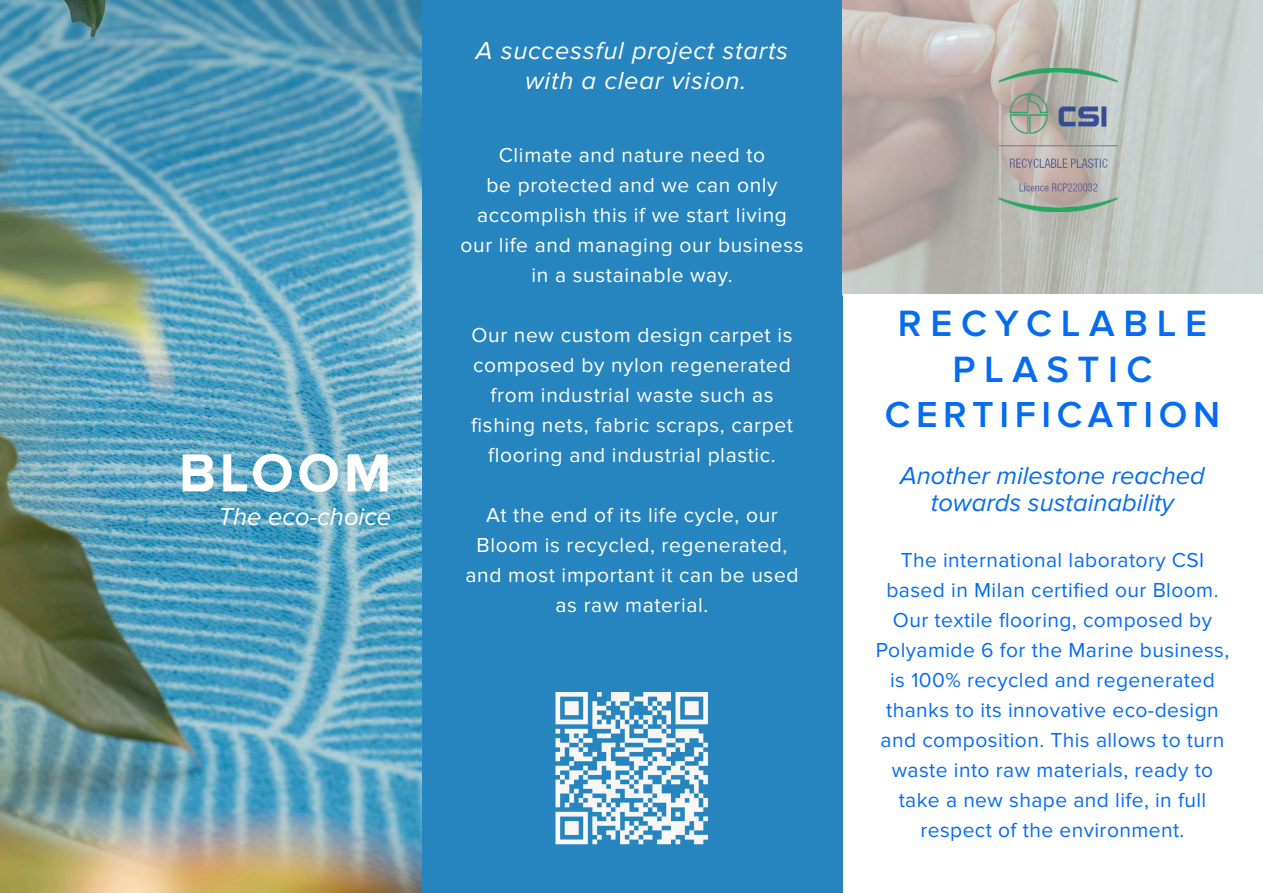
<style>
.page{position:relative;width:1263px;height:893px;background:#fff}
.page>*{position:absolute;margin:0;border:0;box-sizing:border-box;transform-origin:0 0}
.Header_90pt{font:55.5px "RADICI Text 5.Bold";letter-spacing:.07em;color:#fff}
.Title_-_Center_-_All{font:700 37.95px/45.6px "RADICI Text 4.Semi";letter-spacing:.23em;color:#056cf2;text-align:center}
.Title_-_Center_-_All-2{font:700 37.5px "RADICI Text 4.Semi";letter-spacing:.15em;color:#056cf2}
.Header_90pt-2{font:italic 25.5px "RADICI Text 3.Regular";color:#056cf2}
.Header_90pt-3{font:italic 25.5px "RADICI Text 3.Regular";letter-spacing:.03em;color:#fff}
.Header_90pt-4{font:italic 25.5px "RADICI Text 3.Regular";color:#fff}
.t1{font:21px/30px "RADICI Text 3.Regular";letter-spacing:.03em;color:#fff;text-align:center}
.t2{font:21px/30px "RADICI Text 3.Regular";letter-spacing:.02em;color:#056cf2;text-align:center}
</style>
<div class="page">
<img style="left:0;top:0;width:421px;height:893px">
<div style="left:421px;top:0;width:421px;height:893px;background:#2685bf"></div>
<svg style="left:842px;top:0;width:421px;height:296px;background:#c0beba"></svg>
<img style="left:989px;top:58px;width:140px;height:165px">
<img style="left:555px;top:692px;width:153px;height:153px">
<p class="Header_90pt" style="left:179px;top:441px;width:214px">BLOOM</p>
<p class="Header_90pt-4" style="left:219px;top:502px;width:174px">The eco-choice</p>
<p class="Header_90pt-3" style="left:476px;top:37px;width:314px">A successful project starts</p>
<p class="Header_90pt-3" style="left:525px;top:67px;width:223px">with a clear vision.</p>
<p class="t1" style="left:460px;top:140px;width:344px">Climate and nature need to<br>be protected and we can only accomplish this if we start living our life and managing our business in a sustainable way.</p>
<p class="t1" style="left:471px;top:320px;width:323px">Our new custom design carpet is composed by nylon regenerated from industrial waste such as fishing nets, fabric scraps, carpet flooring and industrial plastic.</p>
<p class="t1" style="left:465px;top:500px;width:334px">At the end of its life cycle, our<br>Bloom is recycled, regenerated, and most important it can be used as raw material.</p>
<p class="Title_-_Center_-_All" style="left:898px;top:301px;width:311px">RECYCLABLE<br>PLASTIC</p>
<p class="Title_-_Center_-_All-2" style="left:885px;top:393px;width:337px">CERTIFICATION</p>
<p class="Header_90pt-2" style="left:900px;top:461px;width:306px">Another milestone reached</p>
<p class="Header_90pt-2" style="left:931px;top:488px;width:245px">towards sustainability</p>
<p class="t2" style="left:876px;top:545px;width:355px">The international laboratory CSI based in Milan certified our Bloom.<br>Our textile flooring, composed by Polyamide 6 for the Marine business, is 100% recycled and regenerated thanks to its innovative eco-design and composition. This allows to turn waste into raw materials, ready to take a new shape and life, in full respect of the environment.</p>
</div>
